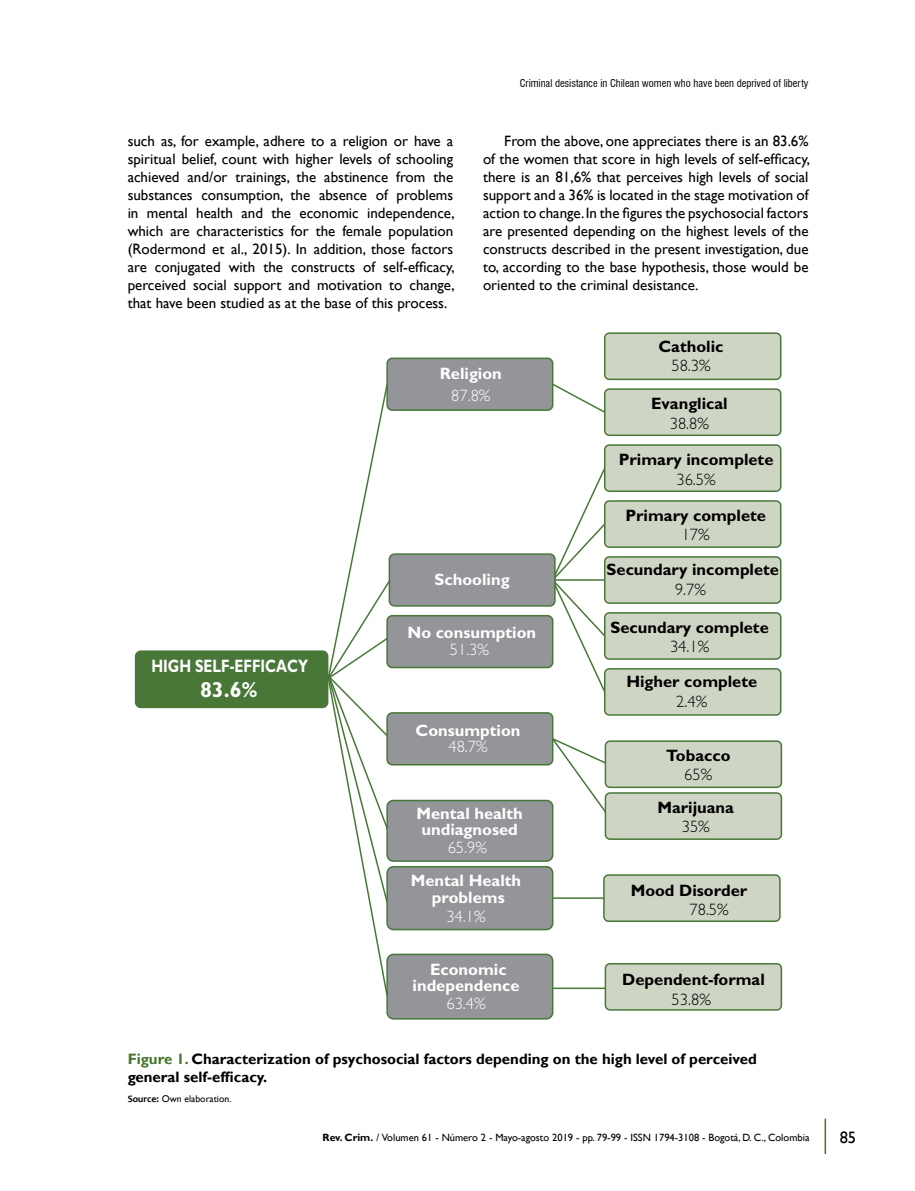
<style>
.page{position:relative;width:915px;height:1191px;background:#fff}
.page>*{position:absolute;margin:0;border:0;box-sizing:border-box;transform-origin:0 0}
.t1{font:700 21.6px "Gill Sans Std";color:#fff}
.t2{font:700 18px "Gill Sans Std";color:#fff;scale:.78 1}
.t3{font:700 16.5px "Gill Sans Std";color:#000}
.t4{font:700 16.5px/16.5px "Gill Sans Std";color:#fff;text-align:center}
.t5{font:300 16.5px "Gill Sans Std";color:#000}
.t6{font:300 16.5px "Gill Sans Std";color:#fff}
.t7{font:16.5px "Gill Sans";color:#000}
.t8{font:15px/18px "Gill Sans";color:#000;text-align:justify}
.t9{font:700 15px/18px "Gill Sans";color:#000}
.t10{font:10.5px "Gill Sans";color:#000}
.t11{font:condensed 10.5px "Swiss 721 BT";color:#000}
.t12{font:9.75px "Gill Sans";color:#000}
.s1{color:#47752a}
.s2{font-family:"Candara";font-weight:700}
.s3{font-weight:700}
.s4{font-style:italic}
</style>
<div class="page">
<hr style="left:824px;top:1118px;width:1px;height:36px;background:#47752a">
<div style="left:135px;top:650px;width:193px;height:58px;background:#487738;border-radius:6px"></div>
<div style="left:387px;top:358px;width:165px;height:52px;background:#939598;border-radius:5px"></div>
<div style="left:386px;top:357px;width:167px;height:54px;border:2px solid #487738;border-radius:5px"></div>
<div style="left:604px;top:333px;width:176px;height:46px;background:#cfd5c5;border-radius:5px"></div>
<div style="left:603px;top:332px;width:178px;height:48px;border:2px solid #487738;border-radius:5px"></div>
<svg style="left:550px;top:382px;width:53px;height:30px"></svg>
<div style="left:604px;top:389px;width:176px;height:46px;background:#cfd5c5;border-radius:5px"></div>
<div style="left:603px;top:388px;width:178px;height:48px;border:2px solid #487738;border-radius:5px"></div>
<div style="left:604px;top:445px;width:176px;height:46px;background:#cfd5c5;border-radius:5px"></div>
<div style="left:603px;top:444px;width:178px;height:48px;border:2px solid #487738;border-radius:5px"></div>
<div style="left:604px;top:501px;width:176px;height:46px;background:#cfd5c5;border-radius:5px"></div>
<div style="left:603px;top:500px;width:178px;height:48px;border:2px solid #487738;border-radius:5px"></div>
<div style="left:604px;top:557px;width:176px;height:46px;background:#cfd5c5;border-radius:5px"></div>
<div style="left:603px;top:556px;width:178px;height:48px;border:2px solid #487738;border-radius:5px"></div>
<div style="left:604px;top:613px;width:176px;height:46px;background:#cfd5c5;border-radius:5px"></div>
<div style="left:603px;top:612px;width:178px;height:48px;border:2px solid #487738;border-radius:5px"></div>
<svg style="left:550px;top:466px;width:56px;height:224px"></svg>
<div style="left:604px;top:669px;width:176px;height:46px;background:#cfd5c5;border-radius:5px"></div>
<div style="left:603px;top:668px;width:178px;height:47px;border:2px solid #487738;border-radius:5px"></div>
<div style="left:387px;top:615px;width:165px;height:52px;background:#939598;border-radius:5px"></div>
<div style="left:386px;top:615px;width:167px;height:53px;border:2px solid #487738;border-radius:5px"></div>
<div style="left:387px;top:713px;width:165px;height:51px;background:#939598;border-radius:5px"></div>
<div style="left:386px;top:712px;width:167px;height:53px;border:2px solid #487738;border-radius:5px"></div>
<div style="left:605px;top:741px;width:176px;height:46px;background:#cfd5c5;border-radius:5px"></div>
<div style="left:604px;top:740px;width:177px;height:48px;border:2px solid #487738;border-radius:5px"></div>
<svg style="left:550px;top:736px;width:60px;height:82px"></svg>
<div style="left:605px;top:793px;width:176px;height:46px;background:#cfd5c5;border-radius:5px"></div>
<div style="left:604px;top:792px;width:177px;height:48px;border:2px solid #487738;border-radius:5px"></div>
<div style="left:387px;top:866px;width:165px;height:63px;background:#939598;border-radius:6px"></div>
<div style="left:386px;top:866px;width:167px;height:64px;border:2px solid #487738;border-radius:6px"></div>
<hr style="left:552px;top:897px;width:56px;height:2px;background:#487738">
<div style="left:603px;top:875px;width:176px;height:46px;background:#cfd5c5;border-radius:5px"></div>
<div style="left:603px;top:874px;width:177px;height:48px;border:2px solid #487738;border-radius:5px"></div>
<div style="left:387px;top:954px;width:165px;height:64px;background:#939598;border-radius:6px"></div>
<div style="left:386px;top:953px;width:167px;height:66px;border:2px solid #487738;border-radius:6px"></div>
<hr style="left:552px;top:987px;width:56px;height:2px;background:#487738">
<div style="left:605px;top:963px;width:176px;height:47px;background:#cfd5c5;border-radius:5px"></div>
<div style="left:604px;top:963px;width:177px;height:47px;border:2px solid #487738;border-radius:5px"></div>
<div style="left:387px;top:800px;width:165px;height:61px;background:#939598;border-radius:6px"></div>
<div style="left:386px;top:799px;width:167px;height:63px;border:2px solid #487738;border-radius:6px"></div>
<svg style="left:326px;top:382px;width:68px;height:615px"></svg>
<div style="left:389px;top:554px;width:165px;height:52px;background:#939598;border-radius:5px"></div>
<div style="left:388px;top:553px;width:167px;height:53px;border:2px solid #487738;border-radius:5px"></div>
<p class="t8" style="left:128px;top:132px;width:328px">such as, for example, adhere to a religion or have a spiritual belief, count with higher levels of schooling achieved and/or trainings, the abstinence from the substances consumption, the absence of problems in mental health and the economic independence, which are characteristics for the female population (Rodermond et al., 2015). In addition, those factors are conjugated with the constructs of self-efficacy, perceived social support and motivation to change, that have been studied as at the base of this process.</p>
<p class="t11" style="left:519px;top:77px;width:290px">Criminal desistance in Chilean women who have been deprived of liberty</p>
<p class="t8" style="left:483px;top:132px;width:328px;text-indent:21px">From the above, one appreciates there is an 83.6% of the women that score in high levels of self-efficacy, there is an 81,6% that perceives high levels of social support and a 36% is located in the stage motivation of action to change. In the figures the psychosocial factors are presented depending on the highest levels of the constructs described in the present investigation, due to, according to the base hypothesis, those would be oriented to the criminal desistance.</p>
<p class="t2" style="left:151px;top:655px;width:202px">HIGH SELF-EFFICACY</p>
<h1 class="t1" style="left:200px;top:677px;width:59px">83.6%</h1>
<p class="t4" style="left:439px;top:365px;width:64px">Religion</p>
<p class="t6" style="left:451px;top:386px;width:41px">87.8%</p>
<p class="t4" style="left:434px;top:571px;width:76px">Schooling</p>
<p class="t4" style="left:407px;top:624px;width:130px">No consumption</p>
<p class="t6" style="left:449px;top:640px;width:41px">51.3%</p>
<p class="t4" style="left:415px;top:722px;width:106px">Consumption</p>
<p class="t6" style="left:448px;top:737px;width:41px">48.7%</p>
<p class="t4" style="left:416px;top:805px;width:108px">Mental health undiagnosed</p>
<p class="t6" style="left:447px;top:838px;width:41px">65.9%</p>
<p class="t4" style="left:410px;top:872px;width:112px">Mental Health problems</p>
<p class="t6" style="left:446px;top:907px;width:41px">34.1%</p>
<p class="t4" style="left:412px;top:960px;width:108px">Economic independence</p>
<p class="t6" style="left:446px;top:994px;width:41px">63.4%</p>
<p class="t3" style="left:658px;top:336px;width:66px">Catholic</p>
<p class="t5" style="left:671px;top:356px;width:41px">58.3%</p>
<p class="t3" style="left:650px;top:394px;width:78px">Evanglical</p>
<p class="t5" style="left:669px;top:414px;width:41px">38.8%</p>
<p class="t3" style="left:618px;top:450px;width:156px">Primary incomplete</p>
<p class="t5" style="left:676px;top:470px;width:41px">36.5%</p>
<p class="t3" style="left:625px;top:505px;width:142px">Primary complete</p>
<p class="t5" style="left:681px;top:525px;width:30px">17%</p>
<p class="t3" style="left:606px;top:560px;width:174px">Secundary incomplete</p>
<p class="t5" style="left:674px;top:580px;width:32px">9.7%</p>
<p class="t3" style="left:610px;top:617px;width:160px">Secundary complete</p>
<p class="t5" style="left:669px;top:637px;width:41px">34.1%</p>
<p class="t3" style="left:626px;top:672px;width:132px">Higher complete</p>
<p class="t5" style="left:676px;top:692px;width:32px">2.4%</p>
<p class="t3" style="left:666px;top:745px;width:66px">Tobacco</p>
<p class="t5" style="left:684px;top:765px;width:30px">65%</p>
<p class="t3" style="left:657px;top:797px;width:78px">Marijuana</p>
<p class="t5" style="left:681px;top:817px;width:30px">35%</p>
<p class="t3" style="left:630px;top:880px;width:118px">Mood Disorder</p>
<p class="t5" style="left:689px;top:899px;width:41px">78.5%</p>
<p class="t3" style="left:622px;top:969px;width:144px">Dependent-formal</p>
<p class="t5" style="left:671px;top:989px;width:41px">53.8%</p>
<p class="t9" style="left:128px;top:1050px;width:630px"><span class="s1">Figure 1.</span> Characterization of psychosocial factors depending on the high level of perceived general self-efficacy.</p>
<p class="t12" style="left:128px;top:1093px;width:105px"><span class="s2">Source:</span> Own elaboration.</p>
<p class="t10" style="left:322px;top:1131px;width:488px"><span class="s3">Rev. Crim.</span> <span class="s4">/</span> Volumen 61 - Número 2 - Mayo-agosto 2019 - pp. 79-99 - ISSN 1794-3108 - Bogotá, D. C., Colombia</p>
<p class="t7" style="left:839px;top:1127px;width:18px">85</p>
</div>
